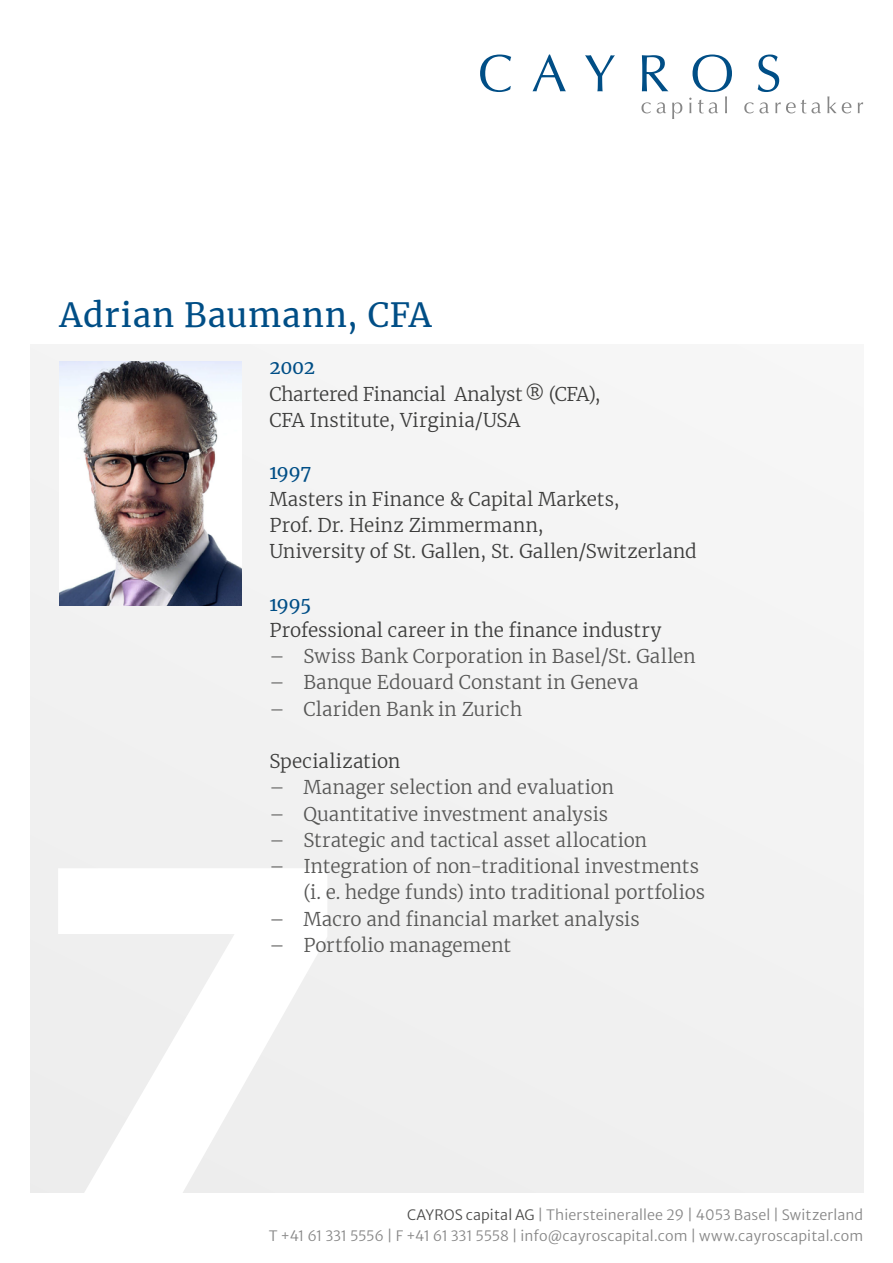
<style>
.page{position:relative;width:893px;height:1263px;background:#fff}
.page>*{position:absolute;margin:0;border:0;box-sizing:border-box;transform-origin:0 0}
.t1{font:33px "Merriweather";letter-spacing:.025em;color:#004e86}
.t2{font:300 18.75px/26.2px "Merriweather";letter-spacing:.005em;color:#575756}
.t3{font:300 18.75px/26.2px "Merriweather";color:#3c3c3b}
.t4{font:18.75px "Merriweather";letter-spacing:-.03em;color:#004e86}
.t5{font:300 14.25px/21px "Merriweather Sans";letter-spacing:.01em;color:#878787;text-align:right}
.s1{color:#4a4a49}
</style>
<div class="page">
<div style="left:30px;top:344px;width:833px;height:849px;background:#f2f2f2"></div>
<svg style="left:480px;top:55px;width:31px;height:37px"></svg>
<svg style="left:532px;top:55px;width:34px;height:36px"></svg>
<svg style="left:585px;top:55px;width:30px;height:36px"></svg>
<svg style="left:642px;top:55px;width:26px;height:36px"></svg>
<svg style="left:758px;top:55px;width:21px;height:37px"></svg>
<svg style="left:641px;top:102px;width:10px;height:11px"></svg>
<svg style="left:657px;top:102px;width:9px;height:11px"></svg>
<svg style="left:672px;top:102px;width:10px;height:17px"></svg>
<svg style="left:689px;top:55px;width:43px;height:58px"></svg>
<svg style="left:744px;top:102px;width:25px;height:11px"></svg>
<svg style="left:775px;top:100px;width:46px;height:13px"></svg>
<svg style="left:827px;top:96px;width:24px;height:17px"></svg>
<svg style="left:858px;top:102px;width:5px;height:11px"></svg>
<img style="left:60px;top:361px;width:182px;height:245px">
<h1 class="t1" style="left:60px;top:292px;width:374px">Adrian Baumann, CFA</h1>
<p class="t4" style="left:269px;top:354px;width:47px">2002</p>
<p class="t3" style="left:269px;top:380px;width:333px">Chartered Financial Analyst ® (CFA),<br>CFA Institute, Virginia/USA</p>
<p class="t4" style="left:269px;top:459px;width:44px">1997</p>
<p class="t3" style="left:269px;top:485px;width:429px">Masters in Finance &amp; Capital Markets,<br>Prof. Dr. Heinz Zimmermann,<br>University of St. Gallen, St. Gallen/Switzerland</p>
<p class="t4" style="left:269px;top:591px;width:43px">1995</p>
<p class="t3" style="left:269px;top:616px;width:393px">Professional career in the finance industry</p>
<p class="t2" style="left:269px;top:643px;width:428px">– Swiss Bank Corporation in Basel/St. Gallen</p>
<p class="t2" style="left:269px;top:669px;width:371px">– Banque Edouard Constant in Geneva</p>
<p class="t2" style="left:269px;top:695px;width:254px">– Clariden Bank in Zurich</p>
<p class="t3" style="left:269px;top:748px;width:132px">Specialization</p>
<p class="t2" style="left:269px;top:774px;width:346px">– Manager selection and evaluation</p>
<p class="t2" style="left:269px;top:800px;width:340px">– Quantitative investment analysis</p>
<p class="t2" style="left:269px;top:826px;width:379px">– Strategic and tactical asset allocation</p>
<p class="t2" style="left:303px;top:853px;width:403px;text-indent:-34px">– Integration of non-traditional investments (i. e. hedge funds) into traditional portfolios</p>
<p class="t2" style="left:269px;top:905px;width:372px">– Macro and financial market analysis</p>
<p class="t2" style="left:269px;top:931px;width:243px">– Portfolio management</p>
<p class="t5" style="left:269px;top:1202px;width:596px"><span class="s1">CAYROS capital AG</span> | Thiersteinerallee 29 | 4053 Basel | Switzerland<br>T +41 61 331 5556 | F +41 61 331 5558 | info@cayroscapital.com | www.cayroscapital.com</p>
</div>
